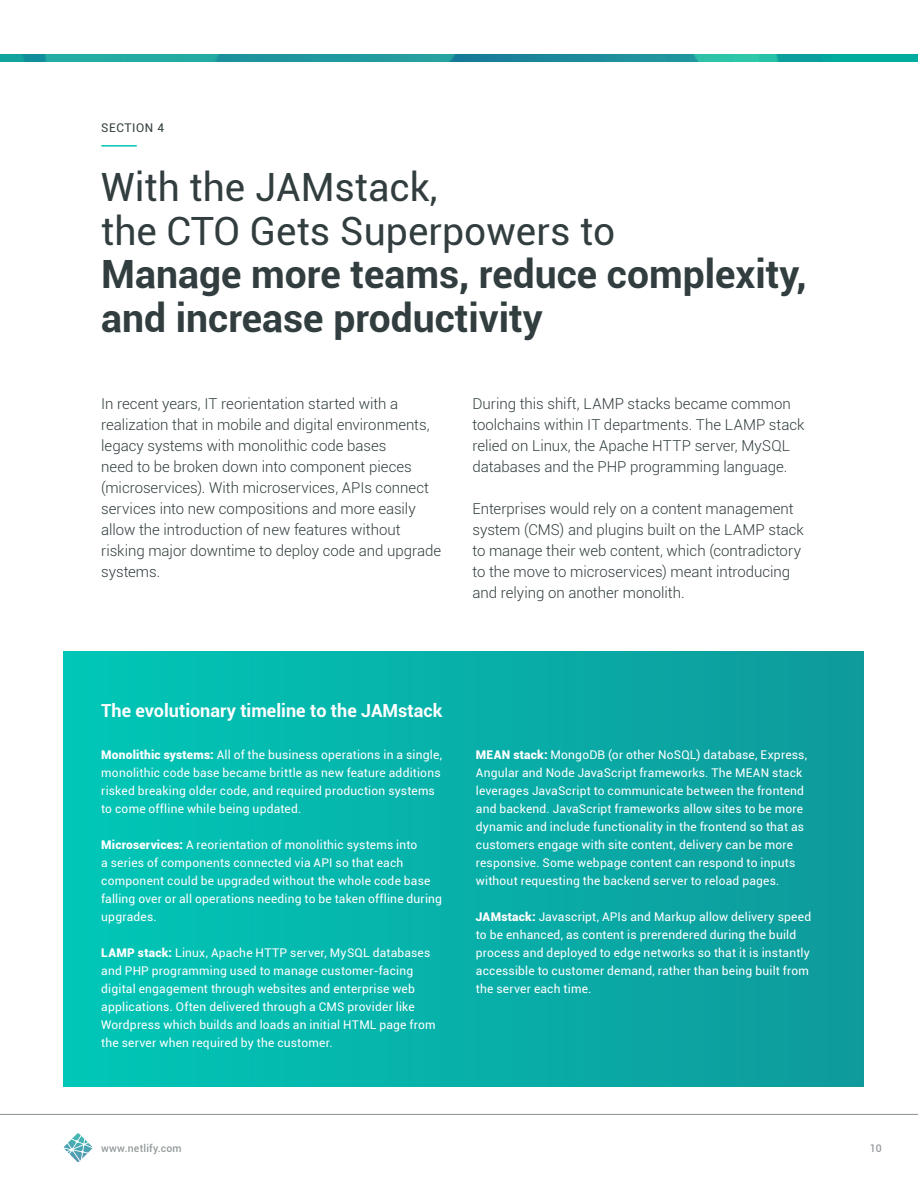
<style>
.page{position:relative;width:918px;height:1188px;background:#fff}
.page>*{position:absolute;margin:0;border:0;box-sizing:border-box;transform-origin:0 0}
.t1{font:700 39px/43.5px "Roboto";color:#313d3e}
.t2{font:39px/43.5px "Roboto";color:#313d3e}
.t3{font:700 18px "Roboto";color:#fff}
.t4{font:300 15px/21px "Roboto";color:#313d3e}
.t5{font:12px/18px "Roboto";letter-spacing:.015em;color:#fff}
.t6{font:12px "Roboto";letter-spacing:.05em;color:#313d3e}
.t7{font:500 10.5px "Roboto";letter-spacing:.02em;color:#959c9d}
.s1{font-weight:900}
</style>
<div class="page">
<hr style="left:0;top:1114px;width:918px;height:1px;background:#878f8f">
<img style="left:0;top:54px;width:918px;height:8px">
<svg style="left:64px;top:1133px;width:28px;height:20px"></svg>
<div style="left:64px;top:651px;width:800px;height:435px;background:linear-gradient(to right,#00c7b7,#0f999b)"></div>
<hr style="left:101px;top:145px;width:36px;height:2px;background:#00c7b7">
<p class="t6" style="left:101px;top:119px;width:65px">SECTION 4</p>
<h1 class="t2" style="left:101px;top:164px;width:516px">With the JAMstack,<br>the CTO Gets Superpowers to</h1>
<h1 class="t1" style="left:101px;top:251px;width:707px">Manage more teams, reduce complexity, and increase productivity</h1>
<p class="t4" style="left:101px;top:393px;width:341px">In recent years, IT reorientation started with a realization that in mobile and digital environments, legacy systems with monolithic code bases<br>need to be broken down into component pieces (microservices). With microservices, APIs connect services into new compositions and more easily allow the introduction of new features without risking major downtime to deploy code and upgrade systems.</p>
<p class="t4" style="left:472px;top:393px;width:334px">During this shift, LAMP stacks became common toolchains within IT departments. The LAMP stack relied on Linux, the Apache HTTP server, MySQL databases and the PHP programming language.</p>
<p class="t4" style="left:472px;top:498px;width:333px">Enterprises would rely on a content management system (CMS) and plugins built on the LAMP stack to manage their web content, which (contradictory to the move to microservices) meant introducing and relying on another monolith.</p>
<h2 class="t3" style="left:101px;top:698px;width:343px">The evolutionary timeline to the JAMstack</h2>
<p class="t5" style="left:101px;top:745px;width:342px"><span class="s1">Monolithic systems:</span> All of the business operations in a single, monolithic code base became brittle as new feature additions risked breaking older code, and required production systems to come offline while being updated.</p>
<p class="t5" style="left:101px;top:835px;width:342px"><span class="s1">Microservices:</span> A reorientation of monolithic systems into<br>a series of components connected via API so that each component could be upgraded without the whole code base falling over or all operations needing to be taken offline during upgrades.</p>
<p class="t5" style="left:101px;top:943px;width:336px"><span class="s1">LAMP stack:</span> Linux, Apache HTTP server, MySQL databases and PHP programming used to manage customer-facing digital engagement through websites and enterprise web applications. Often delivered through a CMS provider like Wordpress which builds and loads an initial HTML page from the server when required by the customer.</p>
<p class="t5" style="left:476px;top:745px;width:333px"><span class="s1">MEAN stack:</span> MongoDB (or other NoSQL) database, Express, Angular and Node JavaScript frameworks. The MEAN stack leverages JavaScript to communicate between the frontend and backend. JavaScript frameworks allow sites to be more dynamic and include functionality in the frontend so that as customers engage with site content, delivery can be more responsive. Some webpage content can respond to inputs without requesting the backend server to reload pages.</p>
<p class="t5" style="left:476px;top:907px;width:337px"><span class="s1">JAMstack:</span> Javascript, APIs and Markup allow delivery speed to be enhanced, as content is prerendered during the build process and deployed to edge networks so that it is instantly accessible to customer demand, rather than being built from the server each time.</p>
<p class="t7" style="left:101px;top:1140px;width:82px">www.netlify.com</p>
<p class="t7" style="left:870px;top:1140px;width:14px">10</p>
</div>
